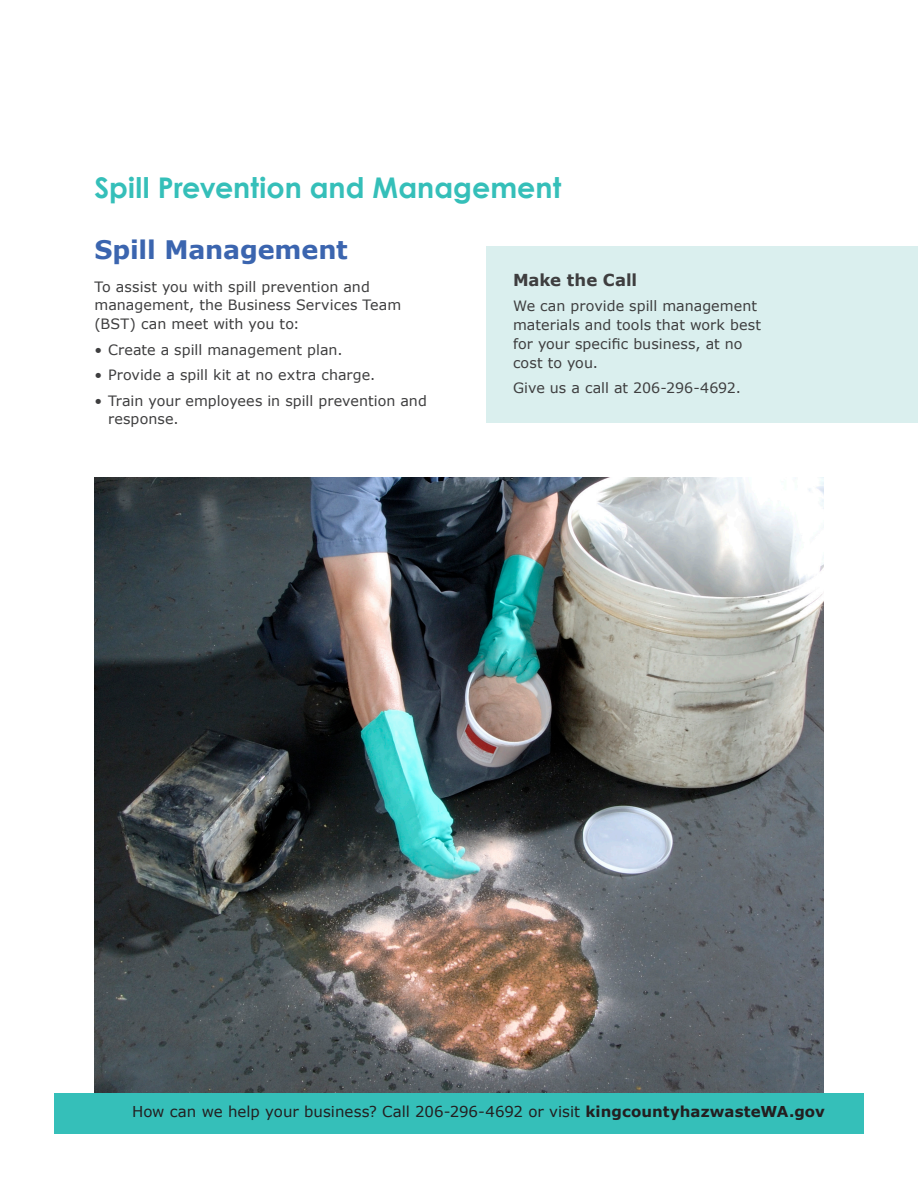
<style>
.page{position:relative;width:918px;height:1188px;background:#fff}
.page>*{position:absolute;margin:0;border:0;box-sizing:border-box;transform-origin:0 0}
.Heading3{font:700 28.5px "Century Gothic";color:#35bfb9}
.Heading1{font:700 25.5px "Verdana";letter-spacing:-.005em;color:#3b65af}
.Sidebar_head{font:700 16.5px "Verdana";letter-spacing:-.005em;color:#3e3e3f}
.Body_copy{font:15px "Verdana";color:#231f20}
.Body_bullet{font:14.25px/18.8px "Verdana";letter-spacing:.005em;color:#3e3e3f}
.Body_copy-2{font:14.25px/18.8px "Verdana";letter-spacing:.005em;color:#3e3e3f}
.s1{font-weight:700}
</style>
<div class="page">
<div style="left:486px;top:246px;width:432px;height:177px;background:#daefee"></div>
<img style="left:94px;top:477px;width:730px;height:617px">
<div style="left:54px;top:1094px;width:810px;height:40px;background:#35bfb9"></div>
<p class="Heading3" style="left:94px;top:166px;width:468px">Spill Prevention and Management</p>
<p class="Heading1" style="left:94px;top:232px;width:255px">Spill Management</p>
<p class="Body_copy-2" style="left:94px;top:277px;width:308px">To assist you with spill prevention and management, the Business Services Team (BST) can meet with you to:</p>
<p class="Body_bullet" style="left:94px;top:340px;width:250px">• Create a spill management plan.</p>
<p class="Body_bullet" style="left:94px;top:366px;width:283px">• Provide a spill kit at no extra charge.</p>
<p class="Body_bullet" style="left:108px;top:391px;width:320px;text-indent:-14px">• Train your employees in spill prevention and response.</p>
<p class="Sidebar_head" style="left:513px;top:268px;width:126px">Make the Call</p>
<p class="Body_bullet" style="left:513px;top:297px;width:250px">We can provide spill management materials and tools that work best for your specific business, at no cost to you.</p>
<p class="Body_bullet" style="left:513px;top:378px;width:230px">Give us a call at 206-296-4692.</p>
<p class="Body_copy" style="left:132px;top:1102px;width:694px">How can we help your business? Call 206-296-4692 or visit <span class="s1">kingcountyhazwasteWA.gov</span></p>
</div>
